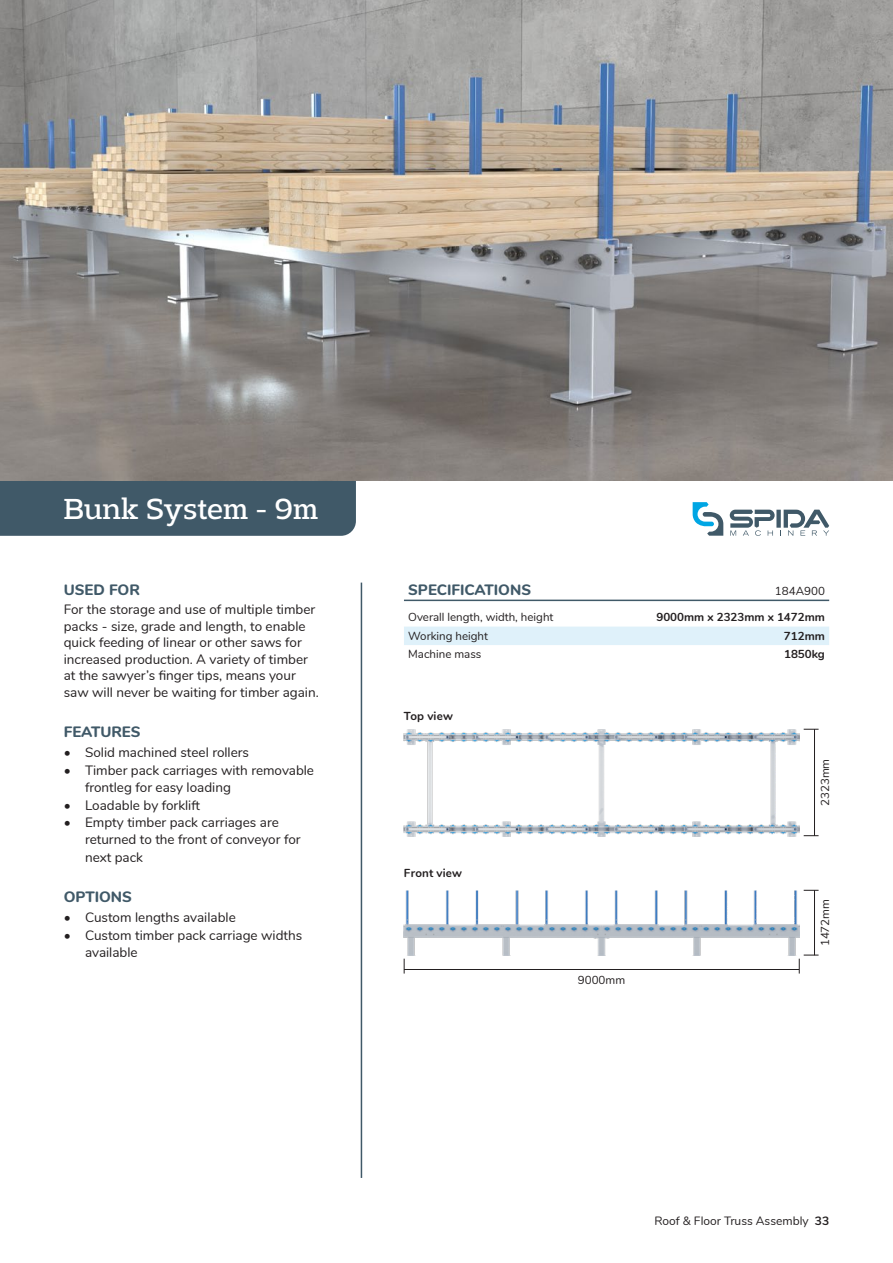
<style>
.page{position:relative;width:893px;height:1263px;background:#fff}
.page>*{position:absolute;margin:0;border:0;box-sizing:border-box;transform-origin:0 0}
.t1{font:30.75px "Adria Slab";color:#fff}
.t2{font:800 15px "Nunito";color:#405968}
.t3{font:13.5px/16.5px "Nunito";color:#231f20}
.t4{font:12px "Nunito";color:#231f20}
.t5{font:11.55px "Nunito";color:#231f20}
.t6{font:700 11.55px "Nunito";color:#231f20}
.s1{font-weight:700}
</style>
<div class="page">
<div style="left:0;top:480px;width:356px;height:56px;background:#405968"></div>
<svg style="left:730px;top:510px;width:99px;height:26px"></svg>
<svg style="left:693px;top:502px;width:30px;height:34px"></svg>
<hr style="left:361px;top:583px;width:1px;height:595px;background:#405968">
<hr style="left:404px;top:600px;width:425px;height:1px;background:#405968">
<img style="left:1px;top:0;width:892px;height:480px">
<div style="left:404px;top:627px;width:425px;height:18px;background:#dff1fa"></div>
<img style="left:0;top:0;width:1px;height:480px">
<img style="left:404px;top:891px;width:395px;height:65px">
<img style="left:404px;top:730px;width:395px;height:106px">
<hr style="left:404px;top:969px;width:395px;height:1px;background:#231f20">
<svg style="left:404px;top:959px;width:1px;height:14px"></svg>
<hr style="left:814px;top:890px;width:1px;height:65px;background:#231f20">
<svg style="left:799px;top:955px;width:20px;height:18px"></svg>
<svg style="left:804px;top:890px;width:15px;height:1px"></svg>
<hr style="left:814px;top:729px;width:1px;height:107px;background:#231f20">
<svg style="left:804px;top:835px;width:15px;height:1px"></svg>
<svg style="left:804px;top:729px;width:15px;height:1px"></svg>
<h1 class="t1" style="left:64px;top:491px;width:256px">Bunk System - 9m</h1>
<p class="t2" style="left:64px;top:578px;width:78px">USED FOR</p>
<p class="t5" style="left:775px;top:582px;width:51px">184A900</p>
<p class="t3" style="left:64px;top:600px;width:257px">For the storage and use of multiple timber packs - size, grade and length, to enable quick feeding of linear or other saws for increased production. A variety of timber at the sawyer’s finger tips, means your saw will never be waiting for timber again.</p>
<p class="t2" style="left:64px;top:721px;width:78px">FEATURES</p>
<p class="t3" style="left:64px;top:744px;width:187px">• Solid machined steel rollers</p>
<p class="t3" style="left:85px;top:760px;width:231px;line-height:17.4px;text-indent:-21px">• Timber pack carriages with removable frontleg for easy loading</p>
<p class="t3" style="left:64px;top:796px;width:138px">• Loadable by forklift</p>
<p class="t3" style="left:85px;top:813px;width:217px;line-height:17.4px;text-indent:-21px">• Empty timber pack carriages are returned to the front of conveyor for next pack</p>
<p class="t2" style="left:64px;top:885px;width:70px">OPTIONS</p>
<p class="t3" style="left:64px;top:908px;width:174px">• Custom lengths available</p>
<p class="t3" style="left:85px;top:925px;width:219px;line-height:17.4px;text-indent:-21px">• Custom timber pack carriage widths available</p>
<p class="t2" style="left:408px;top:578px;width:124px">SPECIFICATIONS</p>
<p class="t5" style="left:408px;top:609px;width:147px">Overall length, width, height</p>
<p class="t6" style="left:656px;top:609px;width:170px">9000mm x 2323mm x 1472mm</p>
<p class="t5" style="left:408px;top:627px;width:81px">Working height</p>
<p class="t6" style="left:784px;top:627px;width:42px">712mm</p>
<p class="t5" style="left:408px;top:646px;width:75px">Machine mass</p>
<p class="t6" style="left:784px;top:646px;width:42px">1850kg</p>
<p class="t6" style="left:404px;top:707px;width:50px">Top view</p>
<p class="t5" style="left:817px;top:806px;width:49px;rotate:-90deg">2323mm</p>
<p class="t6" style="left:404px;top:865px;width:60px">Front view</p>
<p class="t5" style="left:817px;top:946px;width:49px;rotate:-90deg">1472mm</p>
<p class="t5" style="left:578px;top:972px;width:49px">9000mm</p>
<p class="t4" style="left:654px;top:1212px;width:176px">Roof &amp; Floor Truss Assembly <span class="s1">33</span></p>
</div>
